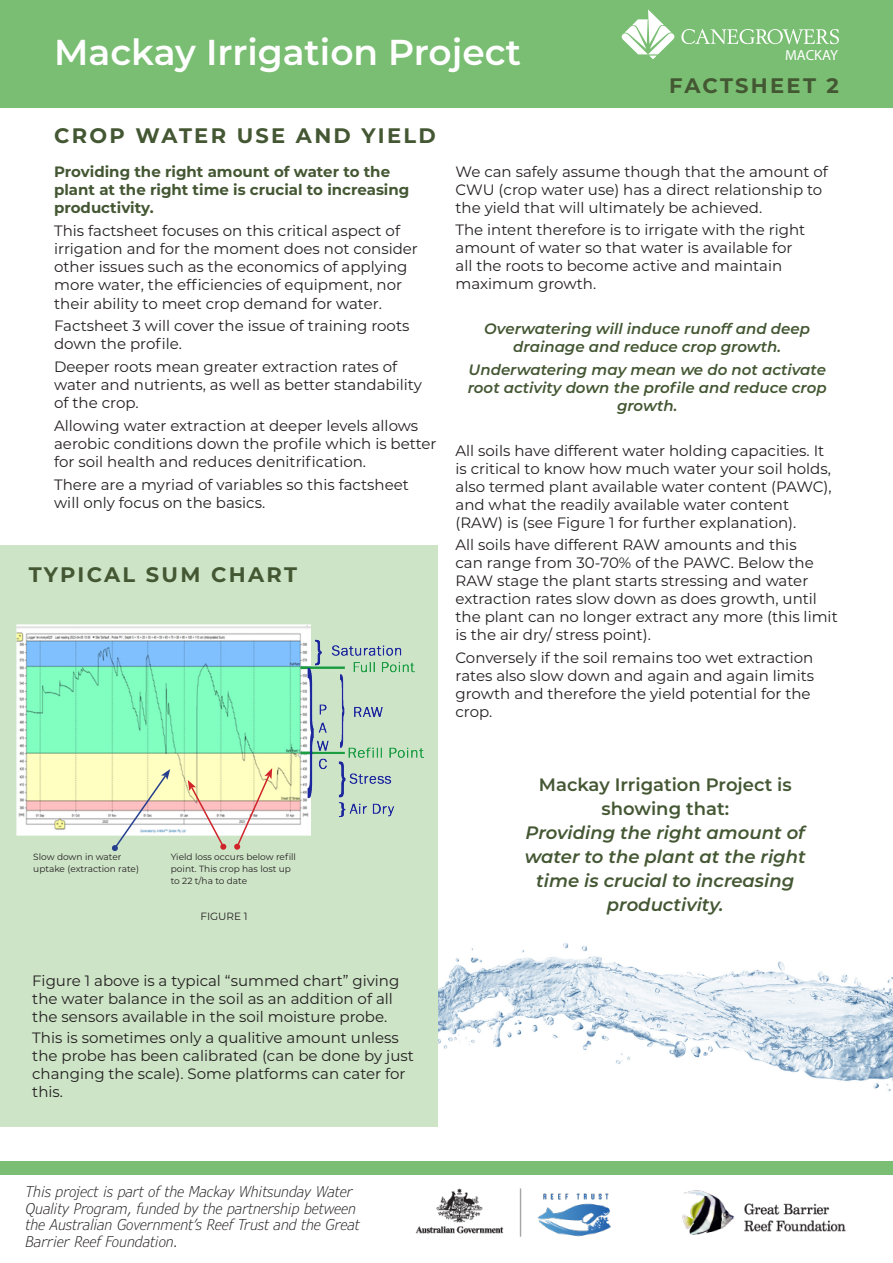
<style>
.page{position:relative;width:893px;height:1263px;background:#fff}
.page>*{position:absolute;margin:0;border:0;box-sizing:border-box;transform-origin:0 0}
.t1{font:600 36px "Montserrat";color:#fff}
.Header_Brown{font:700 21px "Montserrat";letter-spacing:.11em;color:#445733}
.Factbox_2{font:italic 600 18px/24px "Montserrat";color:#445733;text-align:center}
.Factbox_2-2{font:600 18px/24px "Montserrat";color:#445733;text-align:center}
.body_text{font:15px/18px "Montserrat";color:#231f20}
.Body_text_9pt{font:italic 300 condensed 15px/16.5px "Verdana Pro";color:#231f20}
.body_text-2{font:italic 600 15px/18px "Montserrat";color:#445733;text-align:center}
.body_text-3{font:700 15px/18.1px "Montserrat";color:#445733}
.t2{font:14.7px "Myriad Pro";letter-spacing:-.005em;color:#fff}
.Paragraph_Style_2{font:10.5px "Montserrat";color:#231f20}
.body_text-4{font:9px/12px "Montserrat";color:#231f20}
</style>
<div class="page">
<img style="left:438px;top:943px;width:455px;height:149px">
<div style="left:0;top:0;width:893px;height:108px;background:#79be72"></div>
<div style="left:0;top:1161px;width:893px;height:14px;background:#79be72"></div>
<svg style="left:622px;top:10px;width:53px;height:49px"></svg>
<svg style="left:681px;top:29px;width:158px;height:16px"></svg>
<img style="left:415px;top:1188px;width:431px;height:49px">
<div style="left:0;top:544px;width:437px;height:582px;background:#cde4c7"></div>
<img style="left:16px;top:624px;width:408px;height:212px">
<svg style="left:111px;top:769px;width:59px;height:82px"></svg>
<svg style="left:234px;top:768px;width:38px;height:82px"></svg>
<svg style="left:188px;top:780px;width:39px;height:70px"></svg>
<p class="t1" style="left:54px;top:27px;width:469px">Mackay Irrigation Project</p>
<p class="Header_Brown" style="left:54px;top:120px;width:383px">CROP WATER USE AND YIELD</p>
<p class="t2" style="left:785px;top:46px;width:54px">MACKAY</p>
<p class="Header_Brown" style="left:669px;top:70px;width:171px">FACTSHEET 2</p>
<p class="body_text-3" style="left:54px;top:162px;width:357px">Providing the right amount of water to the plant at the right time is crucial to increasing productivity.</p>
<p class="body_text" style="left:54px;top:221px;width:365px">This factsheet focuses on this critical aspect of irrigation and for the moment does not consider other issues such as the economics of applying more water, the efficiencies of equipment, nor their ability to meet crop demand for water.</p>
<p class="body_text" style="left:54px;top:316px;width:357px">Factsheet 3 will cover the issue of training roots down the profile.</p>
<p class="body_text" style="left:54px;top:357px;width:369px">Deeper roots mean greater extraction rates of water and nutrients, as well as better standability of the crop.</p>
<p class="body_text" style="left:54px;top:416px;width:384px">Allowing water extraction at deeper levels allows aerobic conditions down the profile which is better for soil health and reduces denitrification.</p>
<p class="body_text" style="left:54px;top:475px;width:356px">There are a myriad of variables so this factsheet will only focus on the basics.</p>
<p class="Header_Brown" style="left:29px;top:559px;width:270px">TYPICAL SUM CHART</p>
<p class="body_text" style="left:455px;top:162px;width:374px">We can safely assume though that the amount of<br>CWU (crop water use) has a direct relationship to the yield that will ultimately be achieved.</p>
<p class="body_text" style="left:455px;top:221px;width:351px">The intent therefore is to irrigate with the right amount of water so that water is available for all the roots to become active and maintain maximum growth.</p>
<p class="body_text-2" style="left:484px;top:319px;width:327px">Overwatering will induce runoff and deep drainage and reduce crop growth.</p>
<p class="body_text-2" style="left:468px;top:360px;width:360px">Underwatering may mean we do not activate root activity down the profile and reduce crop growth.</p>
<p class="body_text" style="left:455px;top:441px;width:378px">All soils have different water holding capacities. It is critical to know how much water your soil holds, also termed plant available water content (PAWC), and what the readily available water content (RAW) is (see Figure 1 for further explanation).</p>
<p class="body_text" style="left:455px;top:536px;width:384px">All soils have different RAW amounts and this<br>can range from 30-70% of the PAWC. Below the RAW stage the plant starts stressing and water extraction rates slow down as does growth, until the plant can no longer extract any more (this limit is the air dry/ stress point).</p>
<p class="body_text" style="left:455px;top:648px;width:360px">Conversely if the soil remains too wet extraction rates also slow down and again and again limits growth and therefore the yield potential for the crop.</p>
<p class="body_text-4" style="left:33px;top:850px;width:107px">Slow down in water uptake (extraction rate)</p>
<p class="body_text-4" style="left:171px;top:850px;width:127px">Yield loss occurs below refill point. This crop has lost up to 22 t/ha to date</p>
<p class="Paragraph_Style_2" style="left:200px;top:909px;width:49px">FIGURE 1</p>
<p class="body_text" style="left:32px;top:971px;width:369px">Figure 1 above is a typical “summed chart” giving the water balance in the soil as an addition of all the sensors available in the soil moisture probe.</p>
<p class="body_text" style="left:32px;top:1028px;width:383px">This is sometimes only a qualitive amount unless the probe has been calibrated (can be done by just changing the scale). Some platforms can cater for this.</p>
<p class="Factbox_2-2" style="left:539px;top:772px;width:254px">Mackay Irrigation Project is showing that:</p>
<p class="Factbox_2" style="left:525px;top:820px;width:282px">Providing the right amount of water to the plant at the right time is crucial to increasing productivity.</p>
<p class="Body_text_9pt" style="left:26px;top:1184px;width:336px">This project is part of the Mackay Whitsunday Water Quality Program, funded by the partnership between the Australian Government’s Reef Trust and the Great Barrier Reef Foundation.</p>
</div>
